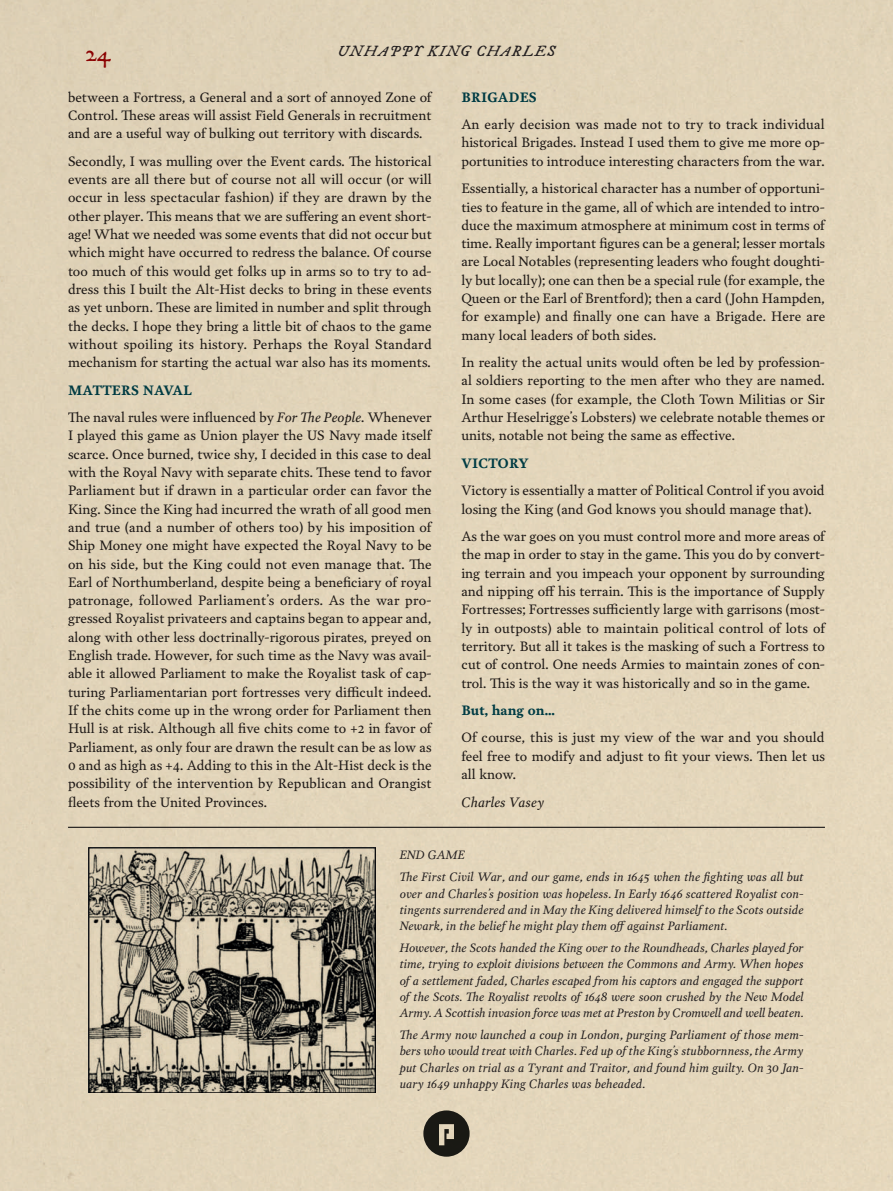
<style>
.page{position:relative;width:893px;height:1191px;background:#e2d5ba}
.page>*{position:absolute;margin:0;border:0;box-sizing:border-box;transform-origin:0 0}
.t1{font:24px "IM FELL DW Pica Roman";color:#8b0202}
.t2{font:15px "IM FELL DW Pica Italic";letter-spacing:.075em;color:#231f20}
.t3{font:13.5px/18.3px "Garvis Pro";color:#231f20;text-align:justify}
.t4{font:700 13.5px "Garvis Pro";letter-spacing:.015em;color:#00485d}
.t5{font:italic 13.5px "Garvis Pro";color:#231f20}
.t6{font:italic 12px/16.2px "Garvis Pro";color:#231f20;text-align:justify}
.s1{font-weight:700;color:#00485d}
.s2{font-style:italic}
</style>
<div class="page">
<img style="left:88px;top:847px;width:287px;height:246px">
<svg style="left:423px;top:1110px;width:47px;height:46px;background:#5c574b"></svg>
<hr style="left:68px;top:826px;width:757px;height:2px;background:#171515">
<h1 class="t1" style="left:85px;top:39px;width:27px">24</h1>
<p class="t2" style="left:338px;top:42px;width:219px">UNHAPPY KING CHARLES</p>
<p class="t3" style="left:68px;top:87px;width:365px">between a Fortress, a General and a sort of annoyed Zone of Control. These areas will assist Field Generals in recruitment and are a useful way of bulking out territory with discards.</p>
<p class="t3" style="left:68px;top:151px;width:365px">Secondly, I was mulling over the Event cards. The historical events are all there but of course not all will occur (or will occur in less spectacular fashion) if they are drawn by the other player. This means that we are suffering an event short&shy;age! What we needed was some events that did not occur but which might have occurred to redress the balance. Of course too much of this would get folks up in arms so to try to ad&shy;dress this I built the Alt-Hist decks to bring in these events as yet unborn. These are limited in number and split through the decks. I hope they bring a little bit of chaos to the game without spoiling its history. Perhaps the Royal Standard mechanism for starting the actual war also has its moments.</p>
<p class="t3" style="left:68px;top:376px;width:365px;line-height:27.5px"><span class="s1">MATTERS NAVAL<br></span>The naval rules were influenced by <span class="s2">For The People</span>. Whenever</p>
<p class="t3" style="left:68px;top:426px;width:365px">I played this game as Union player the US Navy made itself scarce. Once burned, twice shy, I decided in this case to deal with the Royal Navy with separate chits. These tend to favor Parliament but if drawn in a particular order can favor the King. Since the King had incurred the wrath of all good men and true (and a number of others too) by his imposition of Ship Money one might have expected the Royal Navy to be on his side, but the King could not even manage that. The Earl of Northumberland, despite being a beneficiary of royal patronage, followed Parliament’s orders. As the war pro&shy;gressed Royalist privateers and captains began to appear and, along with other less doctrinally-rigorous pirates, preyed on English trade. However, for such time as the Navy was avail&shy;able it allowed Parliament to make the Royalist task of cap&shy;turing Parliamentarian port fortresses very difficult indeed.<br>If the chits come up in the wrong order for Parliament then Hull is at risk. Although all five chits come to +2 in favor of Parliament, as only four are drawn the result can be as low as 0 and as high as +4. Adding to this in the Alt-Hist deck is the possibility of the intervention by Republican and Orangist fleets from the United Provinces.</p>
<p class="t4" style="left:461px;top:87px;width:77px">BRIGADES</p>
<p class="t3" style="left:461px;top:115px;width:365px">An early decision was made not to try to track individual historical Brigades. Instead I used them to give me more op&shy;portunities to introduce interesting characters from the war.</p>
<p class="t3" style="left:461px;top:179px;width:365px">Essentially, a historical character has a number of opportuni&shy;ties to feature in the game, all of which are intended to intro&shy;duce the maximum atmosphere at minimum cost in terms of time. Really important figures can be a general; lesser mortals are Local Notables (representing leaders who fought doughti&shy;ly but locally); one can then be a special rule (for example, the Queen or the Earl of Brentford); then a card (John Hampden, for example) and finally one can have a Brigade. Here are many local leaders of both sides.</p>
<p class="t3" style="left:461px;top:353px;width:365px">In reality the actual units would often be led by profession&shy;al soldiers reporting to the men after who they are named.<br>In some cases (for example, the Cloth Town Militias or Sir Arthur Heselrigge’s Lobsters) we celebrate notable themes or units, notable not being the same as effective.</p>
<p class="t4" style="left:461px;top:453px;width:69px">VICTORY</p>
<p class="t3" style="left:461px;top:481px;width:365px">Victory is essentially a matter of Political Control if you avoid losing the King (and God knows you should manage that).</p>
<p class="t3" style="left:461px;top:527px;width:365px">As the war goes on you must control more and more areas of the map in order to stay in the game. This you do by convert&shy;ing terrain and you impeach your opponent by surrounding and nipping off his terrain. This is the importance of Supply Fortresses; Fortresses sufficiently large with garrisons (most&shy;ly in outposts) able to maintain political control of lots of territory. But all it takes is the masking of such a Fortress to cut of control. One needs Armies to maintain zones of con&shy;trol. This is the way it was historically and so in the game.</p>
<p class="t4" style="left:461px;top:700px;width:95px">But, hang on...</p>
<p class="t3" style="left:461px;top:728px;width:365px">Of course, this is just my view of the war and you should feel free to modify and adjust to fit your views. Then let us all know.</p>
<p class="t5" style="left:461px;top:792px;width:84px">Charles Vasey</p>
<p class="t6" style="left:400px;top:843px;width:405px;line-height:22.5px">END GAME<br>The First Civil War, and our game, ends in 1645 when the fighting was all but</p>
<p class="t6" style="left:400px;top:885px;width:405px">over and Charles’s position was hopeless. In Early 1646 scattered Royalist con&shy;tingents surrendered and in May the King delivered himself to the Scots outside Newark, in the belief he might play them off against Parliament.</p>
<p class="t6" style="left:400px;top:939px;width:405px">However, the Scots handed the King over to the Roundheads, Charles played for time, trying to exploit divisions between the Commons and Army. When hopes of a settlement faded, Charles escaped from his captors and engaged the support of the Scots. The Royalist revolts of 1648 were soon crushed by the New Model Army. A Scottish invasion force was met at Preston by Cromwell and well beaten.</p>
<p class="t6" style="left:400px;top:1026px;width:405px">The Army now launched a coup in London, purging Parliament of those mem&shy;bers who would treat with Charles. Fed up of the King’s stubbornness, the Army put Charles on trial as a Tyrant and Traitor, and found him guilty. On 30 Jan&shy;uary 1649 unhappy King Charles was beheaded.</p>
</div>
